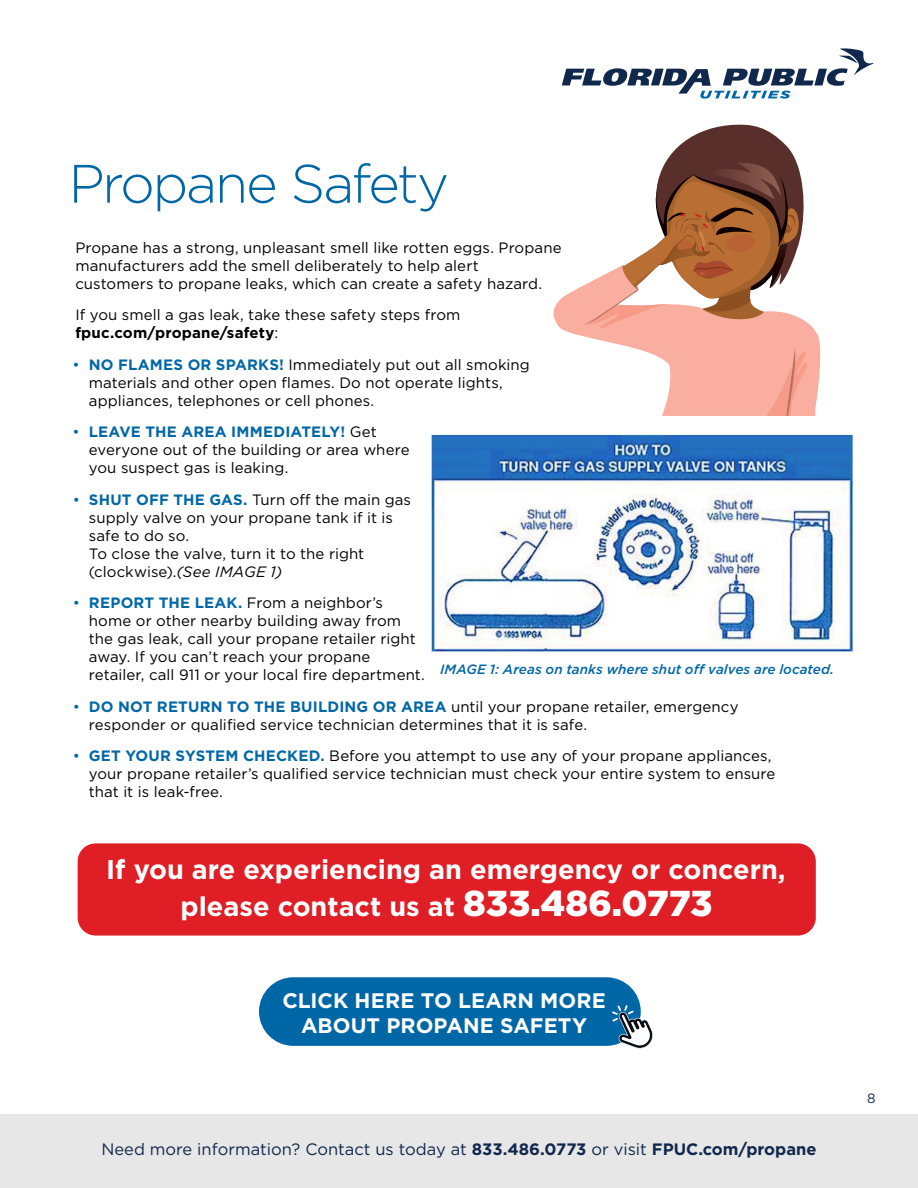
<style>
.page{position:relative;width:918px;height:1188px;background:#fff}
.page>*{position:absolute;margin:0;border:0;box-sizing:border-box;transform-origin:0 0}
.t1{font:300 54px "Gotham";letter-spacing:-.04em;color:#0067a6}
.t2{font:700 27px/37.5px "Gotham";color:#fff;text-align:center}
.t3{font:700 21px/25.2px "Gotham";color:#fff;text-align:center}
.t4{font:16.5px "Gotham";color:#10284c}
.t5{font:15px/18px "Gotham";letter-spacing:.005em;color:#000}
.t6{font:italic 500 13.5px "Gotham";letter-spacing:.005em;color:#0067a6}
.t7{font:13.5px "Gotham";color:#13284b}
.s1{font-weight:700}
.s2{color:#0067a6}
.s3{font-weight:700;color:#0067a6}
.s4{font-style:italic}
.s5{font-weight:900;font-size:36px}
</style>
<div class="page">
<div style="left:0;top:1115px;width:918px;height:73px;background:#e7e7e7"></div>
<svg style="left:562px;top:48px;width:312px;height:51px"></svg>
<svg style="left:553px;top:124px;width:268px;height:292px"></svg>
<img style="left:431px;top:434px;width:422px;height:218px">
<div style="left:78px;top:843px;width:738px;height:93px;background:#df1e26;border-radius:18px"></div>
<div style="left:259px;top:977px;width:382px;height:69px;background:#0067a6;border-radius:34px"></div>
<svg style="left:612px;top:1005px;width:41px;height:44px"></svg>
<h1 class="t1" style="left:69px;top:149px;width:382px">Propane Safety</h1>
<p class="t5" style="left:75px;top:238px;width:488px">Propane has a strong, unpleasant smell like rotten eggs. Propane manufacturers add the smell deliberately to help alert<br>customers to propane leaks, which can create a safety hazard.</p>
<p class="t5" style="left:75px;top:306px;width:387px">If you smell a gas leak, take these safety steps from <span class="s1">fpuc.com/propane/safety</span>:</p>
<p class="t5" style="left:89px;top:355px;width:443px;text-indent:-16px"><span class="s2">•</span> <span class="s3">NO FLAMES OR SPARKS!</span> Immediately put out all smoking materials and other open fames. Do not operate lights, appliances, telephones or cell phones.</p>
<p class="t5" style="left:89px;top:423px;width:322px;text-indent:-16px"><span class="s2">•</span> <span class="s3">LEAVE THE AREA IMMEDIATELY!</span> Get everyone out of the building or area where you suspect gas is leaking.</p>
<p class="t5" style="left:89px;top:490px;width:324px;text-indent:-16px"><span class="s2">•</span> <span class="s3">SHUT OFF THE GAS.</span> Turn of the main gas supply valve on your propane tank if it is safe to do so.<br>To close the valve, turn it to the right (clockwise).<span class="s4">(See IMAGE 1)</span></p>
<p class="t5" style="left:89px;top:594px;width:337px;text-indent:-16px"><span class="s2">•</span> <span class="s3">REPORT THE LEAK.</span> From a neighbor’s home or other nearby building away from the gas leak, call your propane retailer right away. If you can’t reach your propane retailer, call 911 or your local fre department.</p>
<p class="t5" style="left:89px;top:697px;width:651px;text-indent:-16px"><span class="s2">•</span> <span class="s3">DO NOT RETURN TO THE BUILDING OR AREA</span> until your propane retailer, emergency responder or qualifed service technician determines that it is safe.</p>
<p class="t5" style="left:89px;top:747px;width:688px;text-indent:-16px"><span class="s2">•</span> <span class="s3">GET YOUR SYSTEM CHECKED.</span> Before you attempt to use any of your propane appliances, your propane retailer’s qualifed service technician must check your entire system to ensure that it is leak-free.</p>
<p class="t6" style="left:440px;top:660px;width:396px">IMAGE 1: Areas on tanks where shut of valves are located.</p>
<p class="t2" style="left:106px;top:850px;width:681px">If you are experiencing an emergency or concern, please contact us at <span class="s5">833.486.0773</span></p>
<p class="t3" style="left:282px;top:987px;width:325px">CLICK HERE TO LEARN MORE<br>ABOUT PROPANE SAFETY</p>
<p class="t4" style="left:101px;top:1138px;width:717px">Need more information? Contact us today at <span class="s1">833.486.0773</span> or visit <span class="s1">FPUC.com/propane</span></p>
<p class="t7" style="left:867px;top:1089px;width:10px">8</p>
</div>
